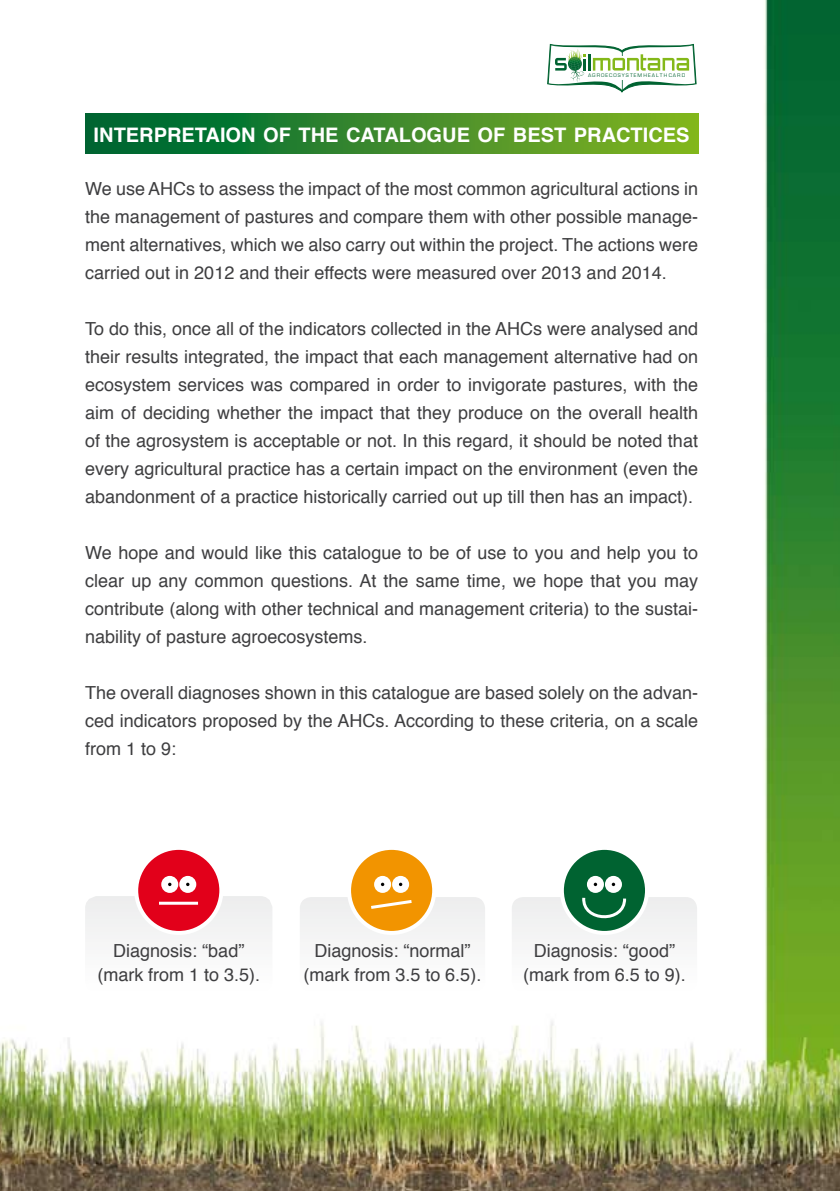
<style>
.page{position:relative;width:840px;height:1191px;background:#fff}
.page>*{position:absolute;margin:0;border:0;box-sizing:border-box;transform-origin:0 0}
.t1{font:700 20px "Helvetica";color:#fff}
.t2{font:18px/28px "Helvetica";color:#3e3e40;text-align:justify}
.t3{font:5.4px "Eurostile";letter-spacing:.195em;color:#006331}
</style>
<div class="page">
<img style="left:0;top:0;width:839px;height:1191px">
<svg style="left:547px;top:42px;width:149px;height:50px"></svg>
<svg style="left:85px;top:113px;width:612px;height:40px;background:#3a8a2b"></svg>
<svg style="left:86px;top:897px;width:185px;height:94px"></svg>
<div style="left:85px;top:896px;width:187px;height:96px;border:2px solid #fff;border-radius:11px"></div>
<div style="left:136px;top:848px;width:85px;height:85px;background:#e2001a;border-radius:50%"></div>
<div style="left:134px;top:846px;width:89px;height:89px;border:4px solid #fff;border-radius:50%"></div>
<div style="left:161px;top:876px;width:17px;height:17px;background:#fff;border-radius:50%"></div>
<div style="left:179px;top:876px;width:17px;height:17px;background:#fff;border-radius:50%"></div>
<hr style="left:159px;top:901px;width:39px;height:3px;background:#fff">
<div style="left:349px;top:848px;width:85px;height:85px;background:#f29400;border-radius:50%"></div>
<div style="left:347px;top:846px;width:89px;height:89px;border:4px solid #fff;border-radius:50%"></div>
<div style="left:374px;top:876px;width:17px;height:17px;background:#fff;border-radius:50%"></div>
<svg style="left:380px;top:882px;width:4px;height:4px"></svg>
<div style="left:392px;top:876px;width:17px;height:17px;background:#fff;border-radius:50%"></div>
<svg style="left:299px;top:897px;width:186px;height:94px"></svg>
<div style="left:561px;top:848px;width:85px;height:85px;background:#006331;border-radius:50%"></div>
<div style="left:559px;top:846px;width:89px;height:89px;border:4px solid #fff;border-radius:50%"></div>
<svg style="left:586px;top:876px;width:17px;height:17px"></svg>
<svg style="left:604px;top:876px;width:17px;height:17px"></svg>
<svg style="left:511px;top:894px;width:185px;height:97px"></svg>
<p class="t3" style="left:587px;top:72px;width:99px">AGROECOSYSTEM HEALTH CARD</p>
<p class="t1" style="left:94px;top:119px;width:597px">INTERPRETAION OF THE CATALOGUE OF BEST PRACTICES</p>
<p class="t2" style="left:85px;top:175px;width:614px">We use AHCs to assess the impact of the most common agricultural actions in the management of pastures and compare them with other possible manage&shy;ment alternatives, which we also carry out within the project. The actions were carried out in 2012 and their effects were measured over 2013 and 2014.</p>
<p class="t2" style="left:85px;top:315px;width:614px">To do this, once all of the indicators collected in the AHCs were analysed and their results integrated, the impact that each management alternative had on ecosystem services was compared in order to invigorate pastures, with the aim of deciding whether the impact that they produce on the overall health of the agrosystem is acceptable or not. In this regard, it should be noted that every agricultural practice has a certain impact on the environment (even the abandonment of a practice historically carried out up till then has an impact).</p>
<p class="t2" style="left:85px;top:539px;width:614px">We hope and would like this catalogue to be of use to you and help you to clear up any common questions. At the same time, we hope that you may contribute (along with other technical and management criteria) to the sustai&shy;nability of pasture agroecosystems.</p>
<p class="t2" style="left:85px;top:679px;width:614px">The overall diagnoses shown in this catalogue are based solely on the advan&shy;ced indicators proposed by the AHCs. According to these criteria, on a scale from 1 to 9:</p>
<p class="t2" style="left:97px;top:939px;width:164px;line-height:24px;text-align:center">Diagnosis: “bad” (mark from 1 to 3.5).</p>
<p class="t2" style="left:303px;top:939px;width:179px;line-height:24px;text-align:center">Diagnosis: “normal” (mark from 3.5 to 6.5).</p>
<p class="t2" style="left:522px;top:939px;width:164px;line-height:24px;text-align:center">Diagnosis: “good” (mark from 6.5 to 9).</p>
</div>
